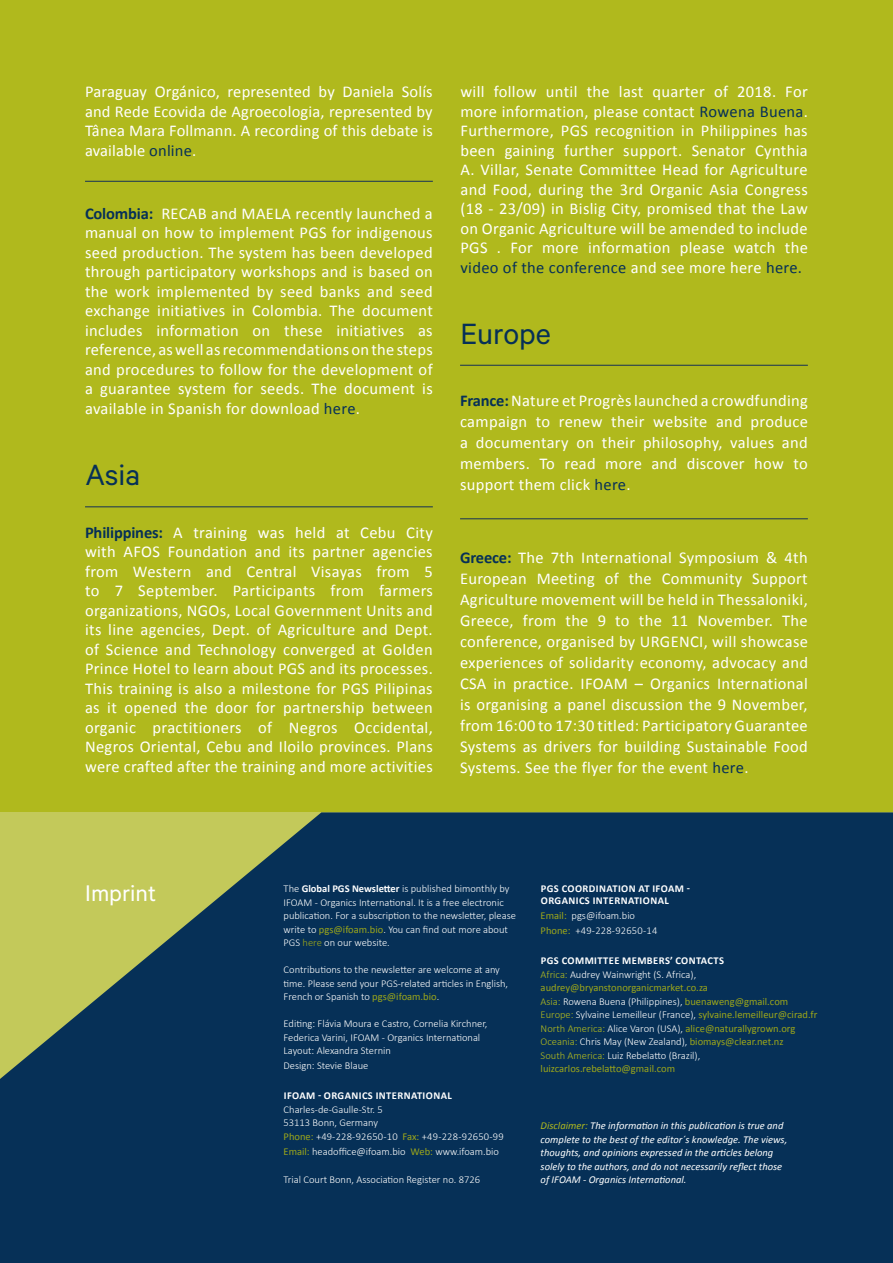
<style>
.page{position:relative;width:893px;height:1263px;background:#b0b91d}
.page>*{position:absolute;margin:0;border:0;box-sizing:border-box;transform-origin:0 0}
.t1{font:33px "Calibre";color:#063057}
.t2{font:25.5px "Calibre";color:#fff}
.t3{font:16.5px/19.5px "Calibri";letter-spacing:.02em;color:#fff;text-align:justify}
.t4{font:300 10.5px/13.5px "Calibri";color:#fff}
.t5{font:10.5px/13.5px "Calibri";color:#9da719}
.t6{font:italic 10.5px/13.5px "Calibri";color:#fff}
.t7{font:700 10.5px/12px "Calibri";letter-spacing:.04em;color:#fff}
.s1{color:#063057}
.s2{font-weight:700;color:#063057}
.s3{font-weight:700}
.s4{font-weight:400;color:#9da719}
.s5{color:#9da719}
.s6{font-weight:700;color:#fff}
.s7{font-weight:300;color:#b2bb1e}
.s8{font-weight:300;color:#fff}
.s9{color:#b0b91d}
</style>
<div class="page">
<svg style="left:0;top:812px;width:893px;height:451px;background:#1a4057"></svg>
<hr style="left:460px;top:365px;width:348px;height:1px;background:#153056">
<hr style="left:85px;top:506px;width:348px;height:1px;background:#153056">
<hr style="left:85px;top:181px;width:348px;height:1px;background:#153056">
<hr style="left:460px;top:518px;width:348px;height:1px;background:#153056">
<p class="t3" style="left:85px;top:82px;width:349px">Paraguay Orgánico, represented by Daniela Solís and Rede Ecovida de Agroecologia, represented by Tânea Mara Follmann. A recording of this debate is available <span class="s1">online</span>.</p>
<p class="t3" style="left:460px;top:82px;width:349px">will follow until the last quarter of 2018. For more information, please contact <span class="s1">Rowena Buena</span>.<br>Furthermore, PGS recognition in Philippines has been gaining further support. Senator Cynthia A. Villar, Senate Committee Head for Agriculture and Food, during the 3rd Organic Asia Congress (18 - 23/09) in Bislig City, promised that the Law on Organic Agriculture will be amended to include PGS . For more information please watch the <span class="s1">video of the conference</span> and see more here <span class="s1">here.</span></p>
<p class="t3" style="left:85px;top:204px;width:349px"><span class="s2">Colombia:</span> RECAB and MAELA recently launched a manual on how to implement PGS for indigenous seed production. The system has been developed through participatory workshops and is based on the work implemented by seed banks and seed exchange initiatives in Colombia. The document includes information on these initiatives as reference, as well as recommendations on the steps and procedures to follow for the development of a guarantee system for seeds. The document is available in Spanish for download <span class="s1">here</span>.</p>
<h1 class="t1" style="left:460px;top:322px;width:92px">Europe</h1>
<p class="t3" style="left:460px;top:390px;width:349px;line-height:21px"><span class="s2">France:</span> Nature et Progrès launched a crowdfunding campaign to renew their website and produce a documentary on their philosophy, values and members. To read more and discover how to support them click <span class="s1">here</span>.</p>
<h1 class="t1" style="left:85px;top:464px;width:56px">Asia</h1>
<p class="t3" style="left:85px;top:522px;width:350px"><span class="s2">Philippines:</span> A training was held at Cebu City with AFOS Foundation and its partner agencies from Western and Central Visayas from 5 to 7 September. Participants from farmers organizations, NGOs, Local Government Units and its line agencies, Dept. of Agriculture and Dept. of Science and Technology converged at Golden Prince Hotel to learn about PGS and its processes.<br>This training is also a milestone for PGS Pilipinas as it opened the door for partnership between organic practitioners of Negros Occidental, Negros Oriental, Cebu and Iloilo provinces. Plans were crafted after the training and more activities</p>
<p class="t3" style="left:460px;top:547px;width:349px;line-height:21px"><span class="s2">Greece:</span> The 7th International Symposium &amp; 4th European Meeting of the Community Support Agriculture movement will be held in Thessaloniki, Greece, from the 9 to the 11 November. The conference, organised by URGENCI, will showcase experiences of solidarity economy, advocacy and CSA in practice. IFOAM – Organics International is organising a panel discussion the 9 November, from 16:00 to 17:30 titled: Participatory Guarantee Systems as drivers for building Sustainable Food Systems. See the flyer for the event <span class="s1">here</span>.</p>
<h2 class="t2" style="left:85px;top:884px;width:72px">Imprint</h2>
<p class="t4" style="left:284px;top:883px;width:234px">The <span class="s3">Global PGS Newsletter</span> is published bimonthly by IFOAM - Organics International. It is a free electronic publication. For a subscription to the newsletter, please write to <span class="s4">pgs@ifoam.bio</span>. You can find out more about PGS <span class="s5">here</span> on our website.</p>
<p class="t4" style="left:284px;top:964px;width:226px">Contributions to the newsletter are welcome at any time. Please send your PGS-related articles in English,<br>French or Spanish to <span class="s4">pgs@ifoam.bio</span>.</p>
<p class="t4" style="left:284px;top:1018px;width:205px">Editing: Flávia Moura e Castro, Cornelia Kirchner,<br>Federica Varini, IFOAM - Organics International<br>Layout: Alexandra Sternin</p>
<p class="t4" style="left:284px;top:1060px;width:86px">Design: Stevie Blaue</p>
<p class="t7" style="left:284px;top:1089px;width:170px">IFOAM - ORGANICS INTERNATIONAL</p>
<p class="t4" style="left:284px;top:1103px;width:222px">Charles-de-Gaulle-Str. 5<br>53113 Bonn, Germany<br><span class="s4">Phone:</span> +49-228-92650-10 <span class="s4">Fax:</span> +49-228-92650-99</p>
<p class="t4" style="left:284px;top:1145px;width:217px"><span class="s4">Email:</span> headoffice@ifoam.bio <span class="s4">Web:</span> www.ifoam.bio</p>
<p class="t4" style="left:284px;top:1174px;width:198px">Trial Court Bonn, Association Register no. 8726</p>
<p class="t7" style="left:541px;top:882px;width:151px">PGS COORDINATION AT IFOAM -<br>ORGANICS INTERNATIONAL</p>
<p class="t4" style="left:541px;top:909px;width:118px;line-height:15px"><span class="s4">Email:</span> pgs@ifoam.bio<br><span class="s4">Phone:</span> +49-228-92650-14</p>
<p class="t5" style="left:541px;top:954px;width:278px"><span class="s6">PGS COMMITTEE MEMBERS’ CONTACTS<br></span><span class="s7">Africa:</span> <span class="s8">Audrey Wainwright (S. Africa), </span>audrey@bryanstonorganicmarket.co.za<br><span class="s7">Asia:</span> <span class="s8">Rowena Buena (Philippines),</span> buenaweng@gmail.com <span class="s7">Europe:</span> <span class="s8">Sylvaine Lemeilleur (France),</span> sylvaine.lemeilleur@cirad.fr <span class="s7">North America:</span> <span class="s8">Alice Varon (USA),</span> alice@naturallygrown.org <span class="s7">Oceania:</span> <span class="s8">Chris May (New Zealand),</span> biomays@clear.net.nz<br><span class="s7">South America:</span> <span class="s8">Luiz Rebelatto (Brazil), </span>luizcarlos.rebelatto@gmail.com</p>
<p class="t6" style="left:541px;top:1119px;width:248px"><span class="s9">Disclaimer:</span> The information in this publication is true and complete to the best of the editor´s knowledge. The views, thoughts, and opinions expressed in the articles belong solely to the authors, and do not necessarily reflect those of IFOAM - Organics International.</p>
</div>
